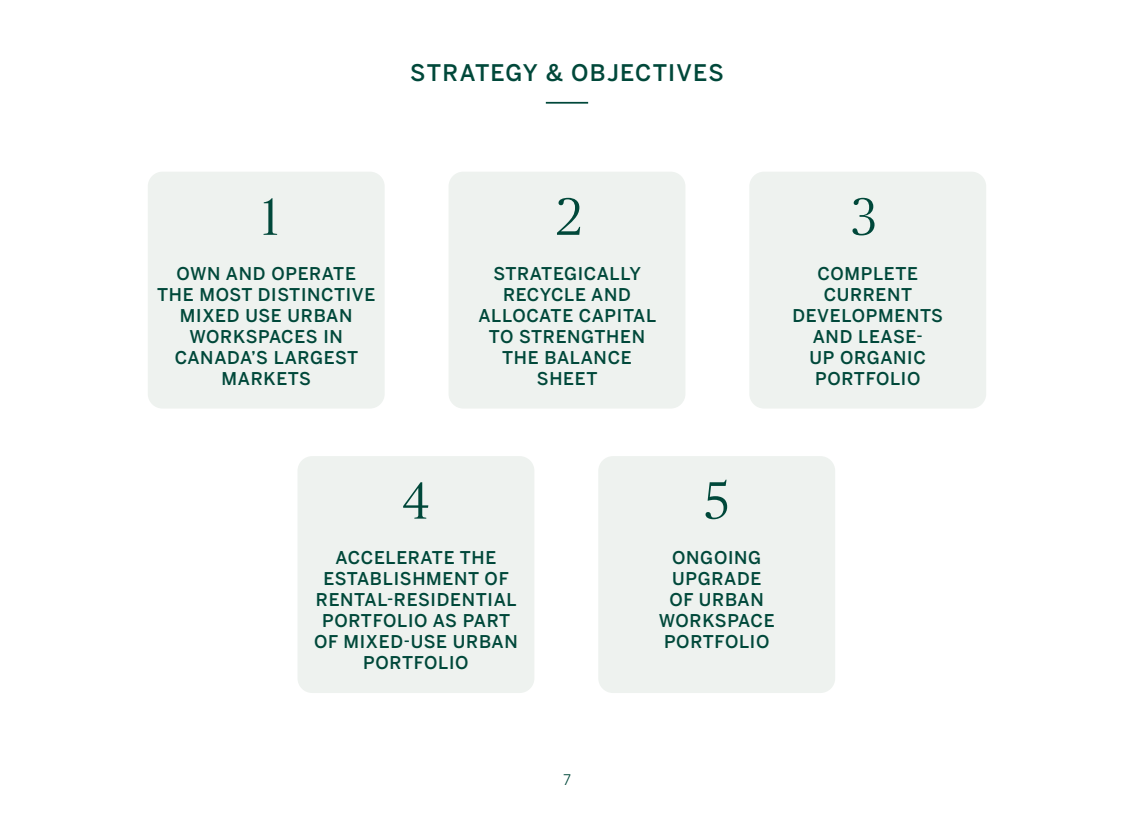
<style>
.page{position:relative;width:1134px;height:819px;background:#fff}
.page>*{position:absolute;margin:0;border:0;box-sizing:border-box;transform-origin:0 0}
.t1{font:300 52.5px "Publico Headline";color:#00483a}
.t2{font:500 22.75px "Benton Sans";letter-spacing:.05em;color:#00483a}
.t3{font:500 17.5px/21px "Benton Sans";letter-spacing:.04em;color:#00483a;text-align:center}
.t4{font:14.53px "Benton Sans";color:#00483a}
</style>
<div class="page">
<hr style="left:546px;top:102px;width:42px;height:2px;background:#00483a">
<div style="left:148px;top:172px;width:237px;height:237px;background:#eef2ef;border-radius:15px"></div>
<div style="left:298px;top:456px;width:236px;height:237px;background:#eef2ef;border-radius:15px"></div>
<div style="left:749px;top:172px;width:237px;height:237px;background:#eef2ef;border-radius:15px"></div>
<div style="left:449px;top:172px;width:236px;height:237px;background:#eef2ef;border-radius:15px"></div>
<div style="left:598px;top:456px;width:237px;height:237px;background:#eef2ef;border-radius:15px"></div>
<h2 class="t2" style="left:410px;top:59px;width:315px">STRATEGY &amp; OBJECTIVES</h2>
<h1 class="t1" style="left:262px;top:181px;width:18px">1</h1>
<h1 class="t1" style="left:556px;top:181px;width:27px">2</h1>
<h1 class="t1" style="left:851px;top:181px;width:27px">3</h1>
<p class="t3" style="left:157px;top:263px;width:220px">OWN AND OPERATE<br>THE MOST DISTINCTIVE<br>MIXED USE URBAN<br>WORKSPACES IN<br>CANADA’S LARGEST<br>MARKETS</p>
<p class="t3" style="left:478px;top:263px;width:179px">STRATEGICALLY<br>RECYCLE AND<br>ALLOCATE CAPITAL<br>TO STRENGTHEN<br>THE BALANCE<br>SHEET</p>
<p class="t3" style="left:792px;top:263px;width:152px">COMPLETE<br>CURRENT<br>DEVELOPMENTS<br>AND LEASE-<br>UP ORGANIC<br>PORTFOLIO</p>
<h1 class="t1" style="left:402px;top:465px;width:29px">4</h1>
<h1 class="t1" style="left:704px;top:465px;width:26px">5</h1>
<p class="t3" style="left:314px;top:547px;width:205px">ACCELERATE THE<br>ESTABLISHMENT OF<br>RENTAL-RESIDENTIAL<br>PORTFOLIO AS PART<br>OF MIXED-USE URBAN<br>PORTFOLIO</p>
<p class="t3" style="left:659px;top:547px;width:117px">ONGOING<br>UPGRADE<br>OF URBAN<br>WORKSPACE<br>PORTFOLIO</p>
<p class="t4" style="left:563px;top:771px;width:9px">7</p>
</div>
